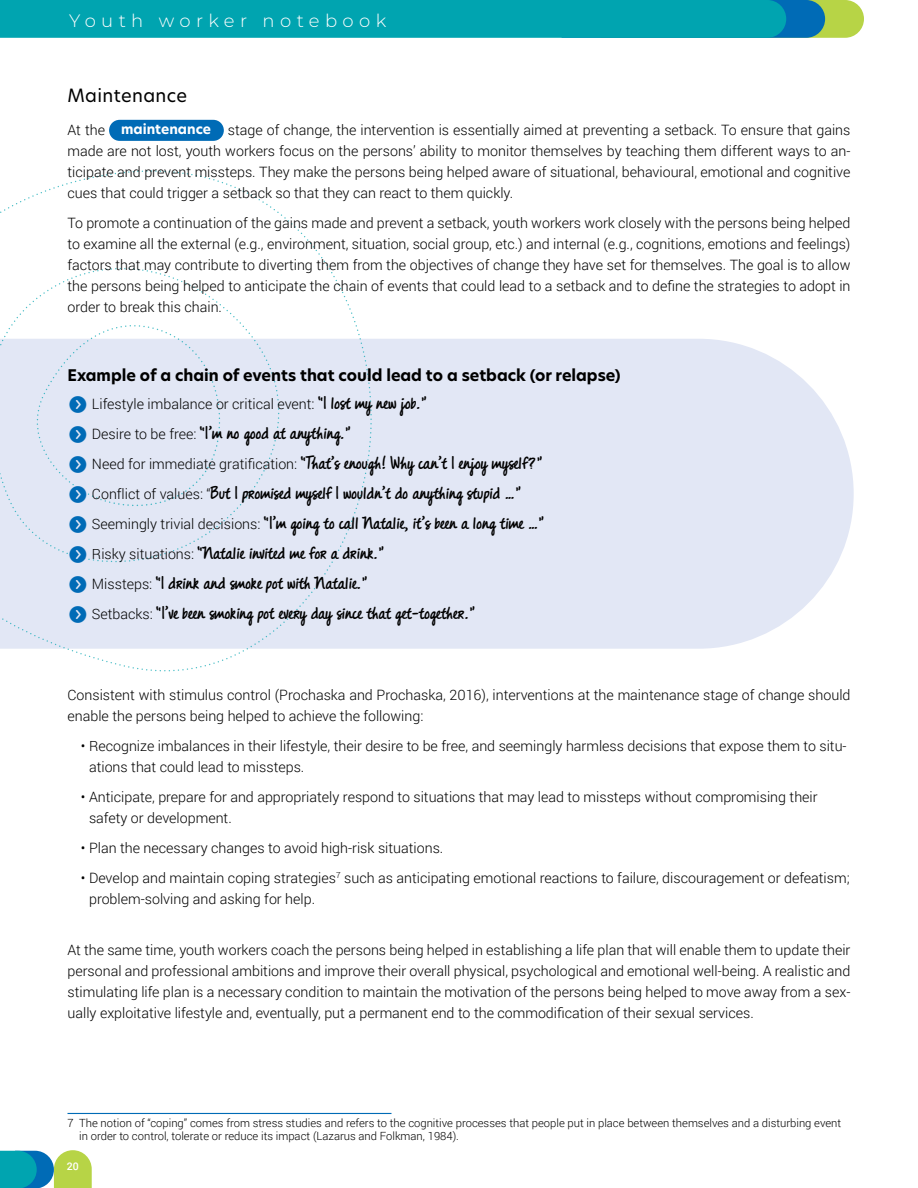
<style>
.page{position:relative;width:918px;height:1188px;background:#fff}
.page>*{position:absolute;margin:0;border:0;box-sizing:border-box;transform-origin:0 0}
.t1{font:700 18px/30px "DJB Messy Amanda Goes";color:#000}
.t2{font:300 18px "Montserrat";letter-spacing:.3em;color:#fff}
.t3{font:18px "New Hero";letter-spacing:.02em;color:#000}
.t4{font:700 15.75px "New Hero";color:#000}
.t5{font:300 14.25px/21px "Roboto";color:#000}
.t6{font:300 11.25px/13.5px "Roboto";color:#000}
.t7{font:500 10.5px "Roboto";color:#fff}
.s1{font-family:"New Hero";font-weight:700;font-size:13.5px;color:#fff}
.s2{font-family:"Button Bonus Circle Negative";font-weight:400;font-size:21px;color:#006bb6}
.s3{font-family:"DJB Messy Amanda Goes";font-weight:700;font-size:18px}
.s4{font-family:"Roboto";font-weight:300;font-size:14.25px}
</style>
<div class="page">
<svg style="left:0;top:0;width:864px;height:38px;background:#09a4ac"></svg>
<svg style="left:0;top:1150px;width:92px;height:38px;background:#5cb492"></svg>
<div style="left:373px;top:339px;width:481px;height:310px;background:#e2e7f5"></div>
<svg style="left:305px;top:236px;width:68px;height:413px"></svg>
<svg style="left:0;top:171px;width:305px;height:496px"></svg>
<div style="left:109px;top:120px;width:115px;height:21px;background:#006bb6;border-radius:11px"></div>
<hr style="left:68px;top:1113px;width:324px;height:1px;background:#006bb6">
<p class="t2" style="left:69px;top:8px;width:319px">Youth worker notebook</p>
<p class="t3" style="left:68px;top:83px;width:121px">Maintenance</p>
<p class="t5" style="left:68px;top:119px;width:785px;text-align:justify">At the <span class="s1">maintenance</span> stage of change, the intervention is essentially aimed at preventing a setback. To ensure that gains made are not lost, youth workers focus on the persons’ ability to monitor themselves by teaching them different ways to an&shy;ticipate and prevent missteps. They make the persons being helped aware of situational, behavioural, emotional and cognitive cues that could trigger a setback so that they can react to them quickly.</p>
<p class="t5" style="left:68px;top:212px;width:785px;text-align:justify">To promote a continuation of the gains made and prevent a setback, youth workers work closely with the persons being helped to examine all the external (e.g., environment, situation, social group, etc.) and internal (e.g., cognitions, emotions and feelings) factors that may contribute to diverting them from the objectives of change they have set for themselves. The goal is to allow the persons being helped to anticipate the chain of events that could lead to a setback and to define the strategies to adopt in order to break this chain.</p>
<p class="t4" style="left:68px;top:364px;width:555px">Example of a chain of events that could lead to a setback (or relapse)</p>
<p class="t5" style="left:68px;top:393px;width:361px"><span class="s2">f</span> Lifestyle imbalance or critical event: <span class="s3">“I lost my new job.”</span></p>
<p class="t1" style="left:68px;top:419px;width:478px"><span class="s2">f</span> <span class="s4">Desire to be free:</span> “I’m no good at anything.”<br><span class="s2">f</span> <span class="s4">Need for immediate gratification:</span> “That’s enough! Why can’t I enjoy myself?” <span class="s2">f</span> <span class="s4">Conflict of values: “</span>But I promised myself I wouldn’t do anything stupid …” <span class="s2">f</span> <span class="s4">Seemingly trivial decisions:</span> “I’m going to call Natalie, it’s been a long time …” <span class="s2">f</span> <span class="s4">Risky situations:</span> “Natalie invited me for a drink.”<br><span class="s2">f</span> <span class="s4">Missteps:</span> “I drink and smoke pot with Natalie.”<br><span class="s2">f</span> <span class="s4">Setbacks:</span> “I’ve been smoking pot every day since that get-together.”</p>
<p class="t5" style="left:68px;top:684px;width:785px">Consistent with stimulus control (Prochaska and Prochaska, 2016), interventions at the maintenance stage of change should enable the persons being helped to achieve the following:</p>
<p class="t5" style="left:89px;top:735px;width:759px;text-indent:-8px">• Recognize imbalances in their lifestyle, their desire to be free, and seemingly harmless decisions that expose them to situ&shy;ations that could lead to missteps.</p>
<p class="t5" style="left:89px;top:786px;width:730px;text-indent:-8px">• Anticipate, prepare for and appropriately respond to situations that may lead to missteps without compromising their safety or development.</p>
<p class="t5" style="left:81px;top:837px;width:364px">• Plan the necessary changes to avoid high-risk situations.</p>
<p class="t5" style="left:89px;top:867px;width:762px;text-indent:-8px">• Develop and maintain coping strategies<sup>7</sup> such as anticipating emotional reactions to failure, discouragement or defeatism; problem-solving and asking for help.</p>
<p class="t5" style="left:67px;top:939px;width:785px;text-align:justify">At the same time, youth workers coach the persons being helped in establishing a life plan that will enable them to update their personal and professional ambitions and improve their overall physical, psychological and emotional well-being. A realistic and stimulating life plan is a necessary condition to maintain the motivation of the persons being helped to move away from a sex&shy;ually exploitative lifestyle and, eventually, put a permanent end to the commodification of their sexual services.</p>
<p class="t6" style="left:79px;top:1116px;width:764px;text-indent:-12px">7 The notion of “coping” comes from stress studies and refers to the cognitive processes that people put in place between themselves and a disturbing event in order to control, tolerate or reduce its impact (Lazarus and Folkman, 1984).</p>
<p class="t7" style="left:67px;top:1159px;width:13px">20</p>
</div>
